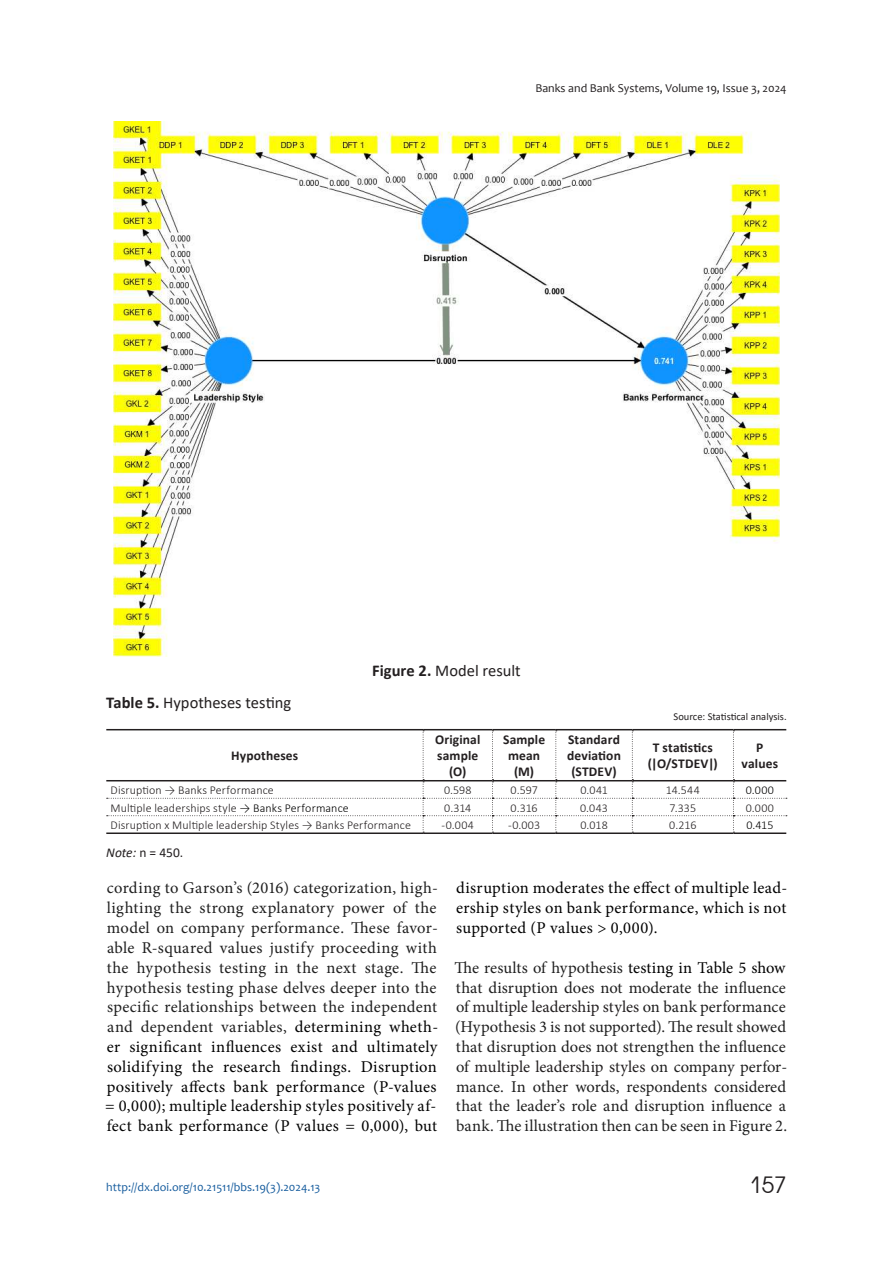
<style>
.page{position:relative;width:893px;height:1263px;background:#fff}
.page>*{position:absolute;margin:0;border:0;box-sizing:border-box;transform-origin:0 0}
.t1{font:22.5px "Avant Garde Gothic C";color:#231f20}
.t2{font:16.5px/19.8px "Minion Pro";letter-spacing:.025em;color:#1f1f1f}
.t3{font:16.5px/19.8px "Minion Pro";letter-spacing:.02em;color:#000}
.t4{font:16.5px "Calibri";color:#231f20}
.t5{font:700 13.5px/16.2px "Calibri";letter-spacing:.01em;color:#231f20;text-align:center}
.t6{font:13.5px "Calibri";color:#231f20}
.t7{font:300 12px "Calibri";letter-spacing:.01em;color:#231f20}
.t8{font:12px "Candara";color:#175d9e}
.t9{font:12px "Candara";color:#231f20}
.t10{font:300 12px "Calibri";letter-spacing:.025em;color:#000}
.t11{font:10.5px "Calibri";color:#231f20}
.s1{font-weight:700}
.s2{color:#000}
.s3{font-style:italic}
.s4{color:#231f20}
</style>
<div class="page">
<hr style="left:106px;top:729px;width:317px;height:1px;background:#231f20">
<hr style="left:423px;top:729px;width:69px;height:1px;background:#231f20">
<hr style="left:492px;top:729px;width:64px;height:1px;background:#231f20">
<hr style="left:556px;top:729px;width:76px;height:1px;background:#231f20">
<hr style="left:632px;top:729px;width:101px;height:1px;background:#231f20">
<hr style="left:733px;top:729px;width:53px;height:1px;background:#231f20">
<hr style="left:106px;top:780px;width:317px;height:1px;background:#231f20">
<hr style="left:106px;top:832px;width:317px;height:2px;background:#231f20">
<hr style="left:423px;top:832px;width:69px;height:2px;background:#231f20">
<hr style="left:492px;top:832px;width:64px;height:2px;background:#231f20">
<hr style="left:556px;top:832px;width:76px;height:2px;background:#231f20">
<hr style="left:632px;top:832px;width:101px;height:2px;background:#231f20">
<hr style="left:733px;top:832px;width:53px;height:2px;background:#231f20">
<svg style="left:107px;top:730px;width:680px;height:103px"></svg>
<img style="left:113px;top:121px;width:667px;height:536px">
<p class="t9" style="left:535px;top:83px;width:253px">Banks and Bank Systems, Volume 19, Issue 3, 2024</p>
<p class="t4" style="left:106px;top:691px;width:187px"><span class="s1">Table 5.</span> Hypotheses testing</p>
<p class="t5" style="left:231px;top:748px;width:69px">Hypotheses</p>
<p class="t4" style="left:372px;top:664px;width:150px"><span class="s1">Figure 2.</span> Model result</p>
<p class="t11" style="left:673px;top:710px;width:115px">Source: Statistical analysis.</p>
<p class="t5" style="left:435px;top:732px;width:47px">Original sample (O)</p>
<p class="t5" style="left:503px;top:732px;width:44px">Sample mean (M)</p>
<p class="t5" style="left:567px;top:732px;width:55px">Standard deviation (STDEV)</p>
<p class="t5" style="left:648px;top:739px;width:71px">T statistics (|O/STDEV|)</p>
<p class="t5" style="left:742px;top:740px;width:38px">P values</p>
<p class="t7" style="left:111px;top:782px;width:165px">Disruption → Banks Performance</p>
<p class="t7" style="left:444px;top:785px;width:29px">0.598</p>
<p class="t7" style="left:510px;top:785px;width:29px">0.597</p>
<p class="t7" style="left:580px;top:785px;width:29px">0.041</p>
<p class="t7" style="left:666px;top:785px;width:36px">14.544</p>
<p class="t10" style="left:746px;top:785px;width:30px">0.000</p>
<p class="t7" style="left:111px;top:800px;width:240px">Multiple leaderships style <span class="s2">→ Banks Performance</span></p>
<p class="t7" style="left:444px;top:803px;width:29px">0.314</p>
<p class="t7" style="left:511px;top:803px;width:29px">0.316</p>
<p class="t7" style="left:580px;top:803px;width:29px">0.043</p>
<p class="t7" style="left:670px;top:803px;width:28px">7.335</p>
<p class="t7" style="left:746px;top:803px;width:30px">0.000</p>
<p class="t7" style="left:111px;top:817px;width:302px">Disruption x Multiple leadership Styles → Banks Performance</p>
<p class="t7" style="left:442px;top:820px;width:34px">-0.004</p>
<p class="t7" style="left:508px;top:820px;width:34px">-0.003</p>
<p class="t7" style="left:580px;top:820px;width:29px">0.018</p>
<p class="t7" style="left:669px;top:820px;width:29px">0.216</p>
<p class="t10" style="left:746px;top:820px;width:29px">0.415</p>
<p class="t6" style="left:106px;top:843px;width:78px"><span class="s3">Note:</span> n = 450.</p>
<p class="t2" style="left:105px;top:880px;width:334px">cording to Garson’s (2016) categorization, high&shy;lighting the strong explanatory power of the model on company performance. These favor&shy;able R-squared values justify proceeding with the hypothesis testing in the next stage. The hypothesis testing phase delves deeper into the specific relationships between the independent and dependent variables, <span class="s2">determining wheth&shy;er significant influences exist and ultimately solidifying the research findings. Disruption positively affects bank performance (P-values = 0,000); multiple leadership styles positively af&shy;fect bank performance (P values = 0,000), but</span></p>
<p class="t3" style="left:456px;top:880px;width:333px">disruption moderates the effect of multiple lead&shy;ership styles on bank performance, which is not supported (P values &gt; 0,000).</p>
<p class="t2" style="left:454px;top:959px;width:334px;text-align:justify">The results of hypothesis <span class="s2">testing in Table 5 show </span>that disruption does not moderate the influence of <span class="s4">multiple leadership styles</span> on bank performance (Hypothesis 3 is not supported). The result showed that disruption does not strengthen the influence of <span class="s4">multiple leadership styles</span> on company perfor&shy;mance. In other words, respondents considered that the leader’s role and disruption influence a bank. The illustration then can be seen in Figure 2.</p>
<p class="t8" style="left:106px;top:1182px;width:216px">http://dx.doi.org/10.21511/bbs.19(3).2024.13</p>
<h1 class="t1" style="left:749px;top:1172px;width:39px">157</h1>
</div>
